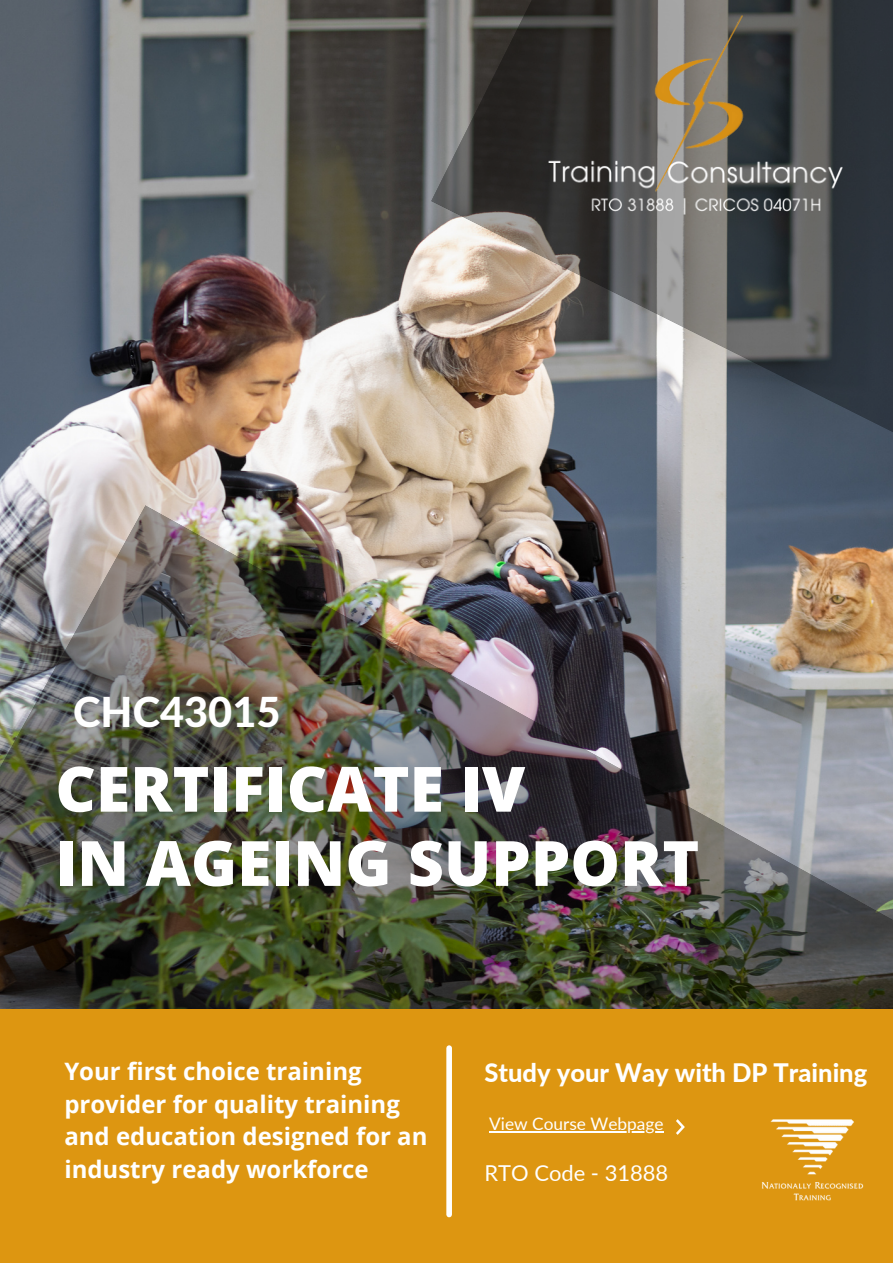
<style>
.page{position:relative;width:893px;height:1264px;background:#fff}
.page>*{position:absolute;margin:0;border:0;box-sizing:border-box;transform-origin:0 0}
.t1{font:800 62.55px "Open Sans";color:#fff}
.t2{font:800 41.55px "Lato Latin";color:#fff}
.t3{font:800 25.5px "Lato";color:#fff}
.t4{font:700 24px/32.5px "Open Sans";color:#fff}
.t5{font:21.9px "Lato";color:#fff}
.t6{font:17.25px "Lato";color:#fff}
</style>
<div class="page">
<img style="left:0;top:0;width:892px;height:505px">
<img style="left:0;top:505px;width:892px;height:504px">
<div style="left:0;top:1009px;width:892px;height:253px;background:#dd9611"></div>
<img style="left:761px;top:1119px;width:103px;height:82px">
<div style="left:446px;top:1048px;width:6px;height:166px;background:#fff"></div>
<svg style="left:676px;top:1119px;width:8px;height:15px"></svg>
<img style="left:430px;top:0;width:462px;height:488px">
<img style="left:501px;top:0;width:391px;height:253px">
<hr style="left:489px;top:1130px;width:174px;height:2px;background:#fff">
<p class="t2" style="left:73px;top:693px;width:209px">CHC43015</p>
<p class="t1" style="left:55px;top:744px;width:471px">CERTIFICATE IV</p>
<p class="t1" style="left:55px;top:819px;width:645px">IN AGEING SUPPORT</p>
<p class="t4" style="left:64px;top:1054px;width:364px">Your first choice training provider for quality training and education designed for an industry ready workforce</p>
<p class="t3" style="left:484px;top:1056px;width:384px">Study your Way with DP Training</p>
<p class="t6" style="left:489px;top:1112px;width:176px">View Course Webpage</p>
<p class="t5" style="left:484px;top:1159px;width:185px">RTO Code - 31888</p>
</div>
